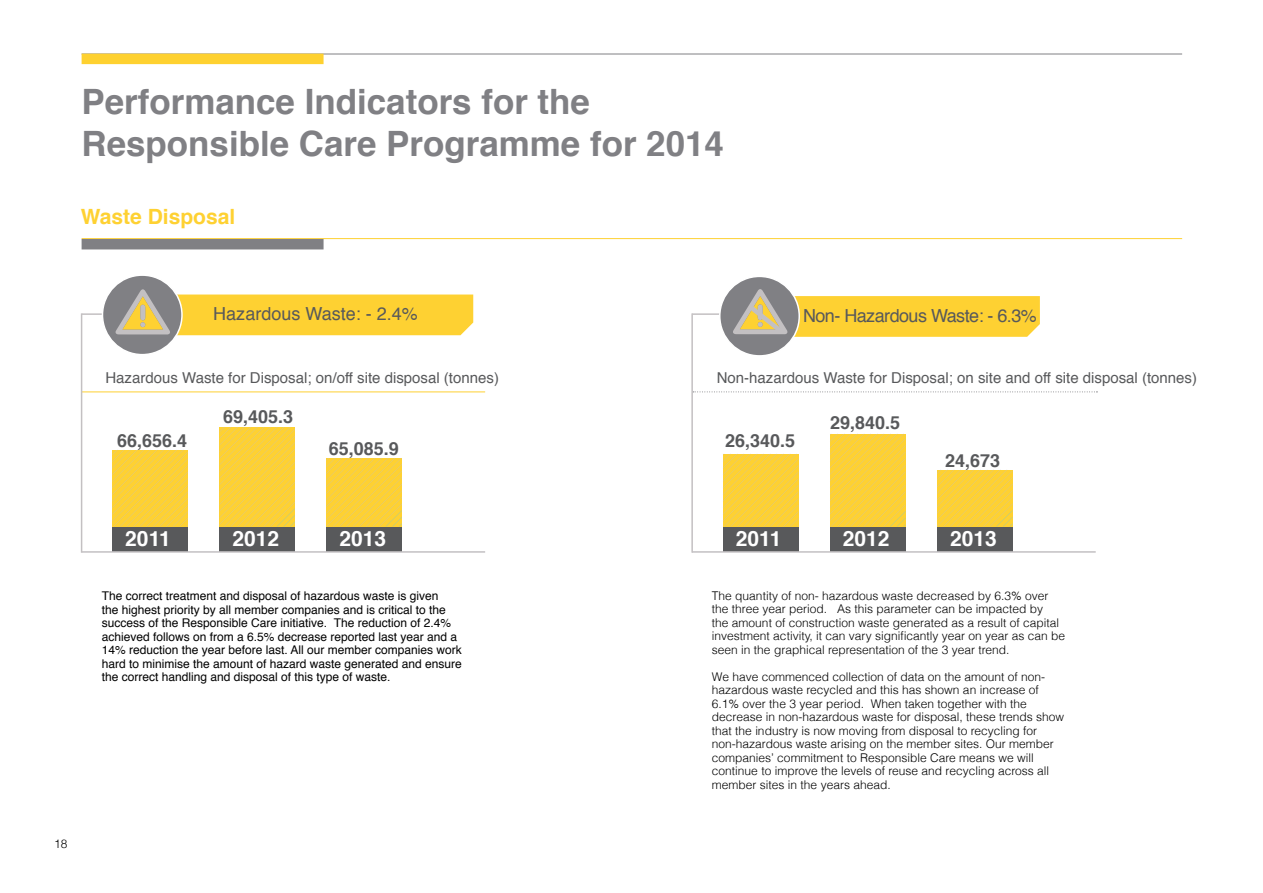
<style>
.page{position:relative;width:1263px;height:893px;background:#fff}
.page>*{position:absolute;margin:0;border:0;box-sizing:border-box;transform-origin:0 0}
.t1{font:700 34.95px/41.8px "Helvetica";color:#808084}
.t2{font:700 21px "Helvetica";color:#fff}
.t3{font:700 21px "Helvetica";color:#fed132}
.t4{font:700 18px "Helvetica";color:#58595b}
.t5{font:18px "Helvetica";letter-spacing:-.03em;color:#58595b}
.t6{font:18px "Helvetica";color:#58595b}
.t7{font:15px "Helvetica";color:#58595b}
.t8{font:300 12px/13.5px "Helvetica";color:#000}
.t9{font:12px/13.5px "Helvetica";color:#000}
</style>
<div class="page">
<hr style="left:82px;top:54px;width:1100px;height:1px;background:#808084">
<div style="left:82px;top:54px;width:242px;height:10px;background:#fed130"></div>
<hr style="left:82px;top:238px;width:1100px;height:1px;background:#fed132">
<div style="left:82px;top:239px;width:242px;height:10px;background:#808084"></div>
<hr style="left:82px;top:392px;width:403px;height:1px;background:#fed132">
<svg style="left:693px;top:392px;width:404px;height:1px"></svg>
<hr style="left:81px;top:313px;width:1px;height:240px;background:#c3c0c2">
<hr style="left:691px;top:313px;width:2px;height:240px;background:#c3c0c2">
<hr style="left:82px;top:313px;width:30px;height:2px;background:#c3c0c2">
<hr style="left:692px;top:313px;width:31px;height:2px;background:#c3c0c2">
<svg style="left:112px;top:450px;width:76px;height:76px;background:#facf39"></svg>
<svg style="left:723px;top:454px;width:75px;height:72px;background:#facf39"></svg>
<svg style="left:219px;top:427px;width:76px;height:99px;background:#facf3a"></svg>
<svg style="left:830px;top:434px;width:75px;height:92px;background:#facf3a"></svg>
<svg style="left:326px;top:458px;width:76px;height:68px;background:#facf3a"></svg>
<svg style="left:937px;top:470px;width:75px;height:56px;background:#facf3a"></svg>
<div style="left:112px;top:527px;width:76px;height:25px;background:#58595b"></div>
<div style="left:723px;top:527px;width:75px;height:25px;background:#58595b"></div>
<div style="left:219px;top:527px;width:76px;height:25px;background:#58595b"></div>
<div style="left:830px;top:527px;width:75px;height:25px;background:#58595b"></div>
<div style="left:326px;top:527px;width:76px;height:25px;background:#58595b"></div>
<div style="left:937px;top:527px;width:75px;height:25px;background:#58595b"></div>
<div style="left:102px;top:275px;width:80px;height:80px;background:#808084;border-radius:50%"></div>
<div style="left:102px;top:274px;width:81px;height:81px;border:2px solid #fff;border-radius:50%"></div>
<div style="left:720px;top:276px;width:79px;height:80px;background:#808084;border-radius:50%"></div>
<div style="left:719px;top:276px;width:81px;height:81px;border:2px solid #fff;border-radius:50%"></div>
<hr style="left:82px;top:551px;width:403px;height:2px;background:#c3c0c2">
<hr style="left:692px;top:551px;width:404px;height:2px;background:#c3c0c2">
<svg style="left:115px;top:289px;width:358px;height:46px"></svg>
<svg style="left:733px;top:288px;width:307px;height:50px"></svg>
<h1 class="t1" style="left:82px;top:81px;width:644px">Performance Indicators for the<br>Responsible Care Programme for 2014</h1>
<h2 class="t3" style="left:81px;top:200px;width:156px">Waste Disposal</h2>
<p class="t8" style="left:54px;top:836px;width:15px">18</p>
<h3 class="t6" style="left:213px;top:299px;width:206px">Hazardous Waste: - 2.4%</h3>
<h3 class="t5" style="left:803px;top:302px;width:235px">Non- Hazardous Waste: - 6.3%</h3>
<p class="t7" style="left:105px;top:366px;width:395px">Hazardous Waste for Disposal; on/off site disposal (tonnes)</p>
<p class="t7" style="left:717px;top:366px;width:482px">Non-hazardous Waste for Disposal; on site and off site disposal (tonnes)</p>
<h3 class="t4" style="left:223px;top:402px;width:72px">69,405.3</h3>
<h3 class="t4" style="left:830px;top:408px;width:72px">29,840.5</h3>
<h3 class="t4" style="left:329px;top:434px;width:72px">65,085.9</h3>
<h3 class="t4" style="left:117px;top:426px;width:72px">66,656.4</h3>
<h3 class="t4" style="left:725px;top:426px;width:72px">26,340.5</h3>
<h3 class="t4" style="left:945px;top:446px;width:57px">24,673</h3>
<h2 class="t2" style="left:125px;top:522px;width:47px">2011</h2>
<h2 class="t2" style="left:232px;top:522px;width:48px">2012</h2>
<h2 class="t2" style="left:339px;top:522px;width:48px">2013</h2>
<h2 class="t2" style="left:736px;top:522px;width:47px">2011</h2>
<h2 class="t2" style="left:843px;top:522px;width:48px">2012</h2>
<h2 class="t2" style="left:950px;top:522px;width:48px">2013</h2>
<p class="t9" style="left:102px;top:590px;width:362px">The correct treatment and disposal of hazardous waste is given<br>the highest priority by all member companies and is critical to the success of the Responsible Care initiative. The reduction of 2.4% achieved follows on from a 6.5% decrease reported last year and a 14% reduction the year before last. All our member companies work hard to minimise the amount of hazard waste generated and ensure the correct handling and disposal of this type of waste.</p>
<p class="t8" style="left:712px;top:588px;width:355px">The quantity of non- hazardous waste decreased by 6.3% over the three year period. As this parameter can be impacted by<br>the amount of construction waste generated as a result of capital investment activity, it can vary significantly year on year as can be seen in the graphical representation of the 3 year trend.</p>
<p class="t8" style="left:712px;top:669px;width:354px">We have commenced collection of data on the amount of non&shy;hazardous waste recycled and this has shown an increase of 6.1% over the 3 year period. When taken together with the decrease in non-hazardous waste for disposal, these trends show that the industry is now moving from disposal to recycling for non-hazardous waste arising on the member sites. Our member companies’ commitment to Responsible Care means we will continue to improve the levels of reuse and recycling across all member sites in the years ahead.</p>
</div>
